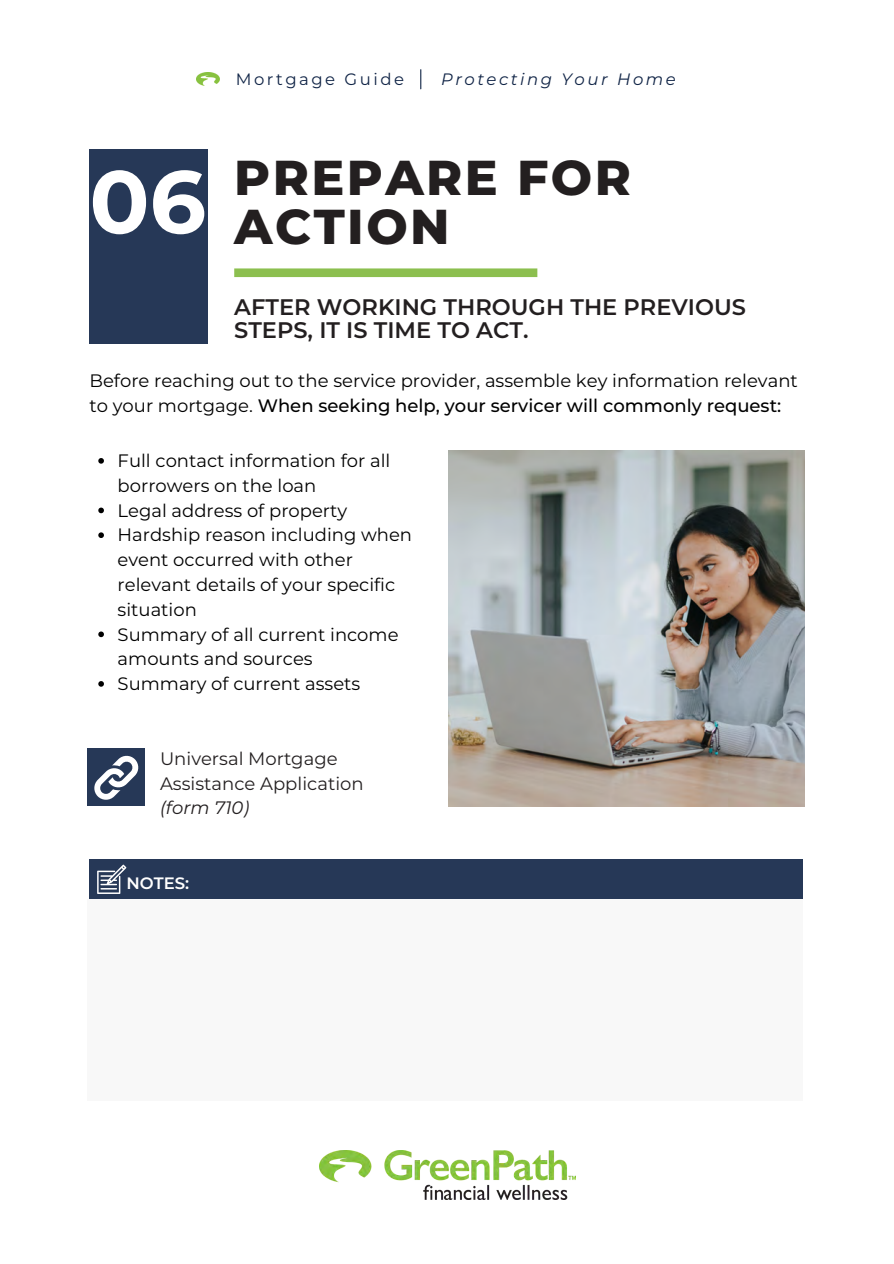
<style>
.page{position:relative;width:894px;height:1264px;background:#fff}
.page>*{position:absolute;margin:0;border:0;box-sizing:border-box;transform-origin:0 0}
.t1{font:700 88.5px "Montserrat";color:#fff}
.t2{font:800 48.9px/48.4px "Montserrat";letter-spacing:.05em;color:#231f20}
.t3{font:600 22.5px/22.5px "Montserrat";color:#231f20}
.t4{font:18px/24.8px "Montserrat";color:#000}
.t5{font:18px/24.8px "Montserrat";color:#231f20}
.t6{font:italic 16.5px "Montserrat";letter-spacing:.155em;color:#102446}
.t7{font:16.5px "Montserrat";letter-spacing:.155em;color:#102446}
.t8{font:600 16.5px "Montserrat";color:#fff}
.s1{font-weight:500}
.s2{font-style:italic}
</style>
<div class="page">
<div style="left:89px;top:149px;width:119px;height:194px;background:#263857"></div>
<img style="left:319px;top:1150px;width:256px;height:49px">
<div style="left:234px;top:268px;width:303px;height:9px;background:#8cbf4f"></div>
<img style="left:448px;top:451px;width:356px;height:355px">
<svg style="left:98px;top:458px;width:6px;height:5px"></svg>
<svg style="left:98px;top:507px;width:6px;height:6px"></svg>
<svg style="left:98px;top:532px;width:6px;height:6px"></svg>
<svg style="left:98px;top:631px;width:6px;height:6px"></svg>
<svg style="left:98px;top:681px;width:6px;height:5px"></svg>
<div style="left:89px;top:859px;width:713px;height:39px;background:#263857"></div>
<svg style="left:97px;top:864px;width:29px;height:30px"></svg>
<div style="left:87px;top:899px;width:715px;height:201px;background:#f8f8f8"></div>
<img style="left:196px;top:72px;width:24px;height:14px">
<svg style="left:420px;top:70px;width:1px;height:19px"></svg>
<div style="left:87px;top:748px;width:57px;height:58px;background:#263857"></div>
<svg style="left:94px;top:755px;width:45px;height:45px"></svg>
<p class="t1" style="left:89px;top:138px;width:118px">06</p>
<p class="t7" style="left:236px;top:68px;width:170px">Mortgage Guide</p>
<p class="t6" style="left:441px;top:68px;width:236px">Protecting Your Home</p>
<p class="t2" style="left:234px;top:151px;width:398px">PREPARE FOR<br>ACTION</p>
<p class="t3" style="left:234px;top:295px;width:513px">AFTER WORKING THROUGH THE PREVIOUS<br>STEPS, IT IS TIME TO ACT.</p>
<p class="t4" style="left:89px;top:368px;width:709px">Before reaching out to the service provider, assemble key information relevant to your mortgage. <span class="s1">When seeking help, your servicer will commonly request:</span></p>
<p class="t4" style="left:118px;top:447px;width:274px">Full contact information for all borrowers on the loan</p>
<p class="t4" style="left:118px;top:497px;width:231px">Legal address of property</p>
<p class="t4" style="left:118px;top:522px;width:296px">Hardship reason including when event occurred with other relevant details of your specific situation</p>
<p class="t4" style="left:118px;top:621px;width:282px">Summary of all current income amounts and sources</p>
<p class="t4" style="left:118px;top:670px;width:244px">Summary of current assets</p>
<p class="t5" style="left:160px;top:745px;width:205px">Universal Mortgage<br>Assistance Application <span class="s2">(form 710)</span></p>
<p class="t8" style="left:126px;top:871px;width:64px">NOTES:</p>
</div>
